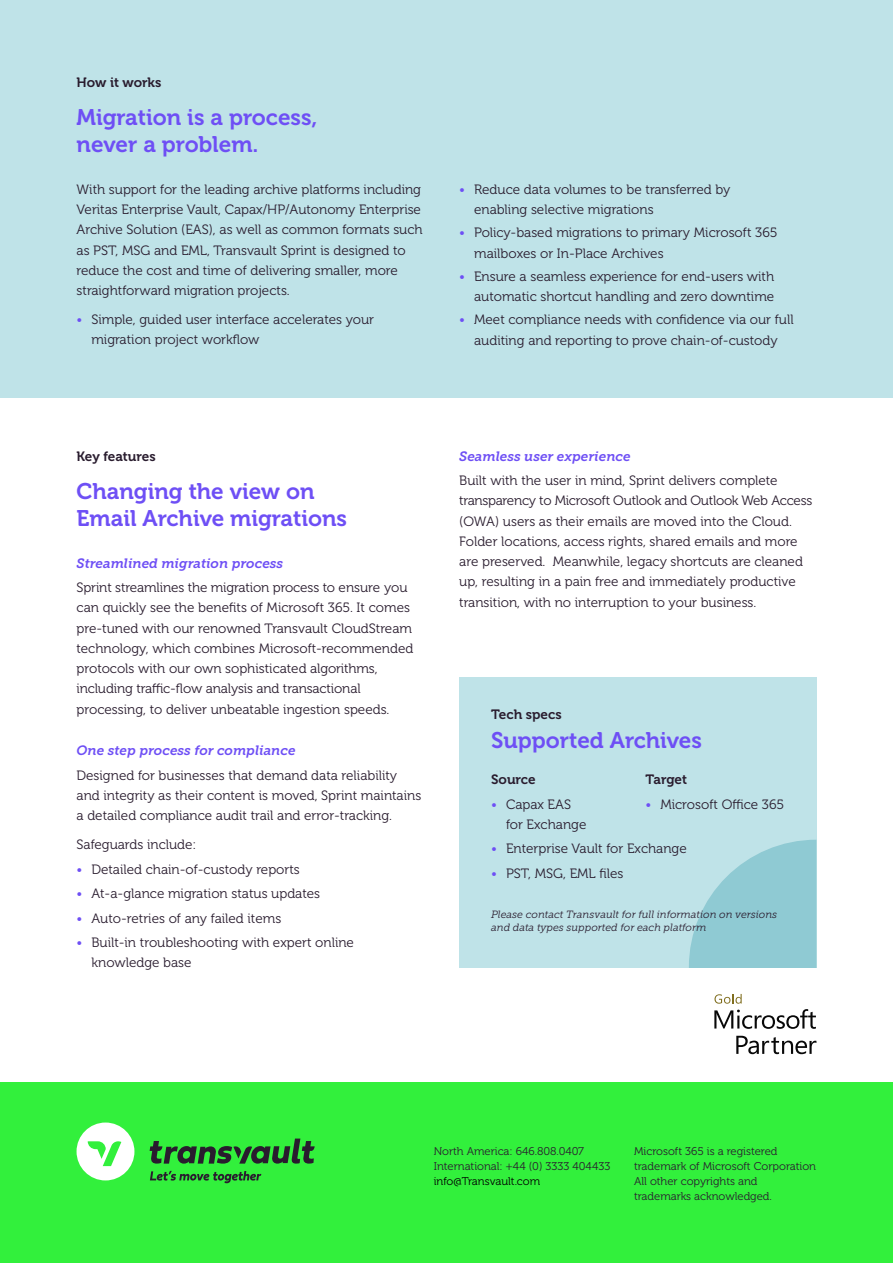
<style>
.page{position:relative;width:893px;height:1263px;background:#fff}
.page>*{position:absolute;margin:0;border:0;box-sizing:border-box;transform-origin:0 0}
.t1{font:22.5px/27px "Museo 700";color:#6e4ff5}
.t2{font:13.5px/20.2px "Museo 300";color:#291c2e}
.t3{font:italic 13.5px "Museo Slab 700";color:#6e4ff5}
.t4{font:13.5px "Museo 700";color:#291c2e}
.t5{font:11.25px/15px "Museo 300";color:#291c2e}
.t6{font:11.25px "Museo 300";color:#000}
.t7{font:italic 10.5px/13.5px "Museo Slab 300";color:#291c2e}
.s1{color:#6e4ff5}
</style>
<div class="page">
<div style="left:0;top:0;width:893px;height:397px;background:#bfe3e8"></div>
<div style="left:0;top:1083px;width:893px;height:180px;background:#32f03c"></div>
<svg style="left:77px;top:1122px;width:57px;height:58px"></svg>
<svg style="left:150px;top:1171px;width:111px;height:12px"></svg>
<svg style="left:150px;top:1138px;width:165px;height:25px"></svg>
<svg style="left:736px;top:1036px;width:80px;height:18px"></svg>
<svg style="left:714px;top:994px;width:102px;height:35px"></svg>
<div style="left:459px;top:677px;width:357px;height:290px;background:#bfe3e8"></div>
<svg style="left:689px;top:840px;width:127px;height:127px"></svg>
<p class="t4" style="left:77px;top:74px;width:86px">How it works</p>
<h1 class="t1" style="left:77px;top:104px;width:243px">Migration is a process, never a problem.</h1>
<p class="t2" style="left:77px;top:179px;width:348px">With support for the leading archive platforms including Veritas Enterprise Vault, Capax/HP/Autonomy Enterprise Archive Solution (EAS), as well as common formats such as PST, MSG and EML, Transvault Sprint is designed to reduce the cost and time of delivering smaller, more straightforward migration projects.</p>
<p class="t2" style="left:91px;top:309px;width:284px;text-indent:-15px"><span class="s1">•</span> Simple, guided user interface accelerates your migration project workflow</p>
<p class="t2" style="left:474px;top:179px;width:258px;text-indent:-15px"><span class="s1">•</span> Reduce data volumes to be transferred by enabling selective migrations</p>
<p class="t2" style="left:474px;top:223px;width:305px;text-indent:-15px"><span class="s1">•</span> Policy-based migrations to primary Microsoft 365 mailboxes or In-Place Archives</p>
<p class="t2" style="left:459px;top:266px;width:317px;text-align:right"><span class="s1">•</span> Ensure a seamless experience for end-users with automatic shortcut handling and zero downtime</p>
<p class="t2" style="left:459px;top:310px;width:336px;text-align:center"><span class="s1">•</span> Meet compliance needs with confidence via our full auditing and reporting to prove chain-of-custody</p>
<p class="t4" style="left:77px;top:448px;width:81px">Key features</p>
<h1 class="t1" style="left:77px;top:478px;width:272px">Changing the view on<br>Email Archive migrations</h1>
<p class="t3" style="left:77px;top:555px;width:208px">Streamlined migration process</p>
<p class="t2" style="left:77px;top:578px;width:338px">Sprint streamlines the migration process to ensure you can quickly see the benefits of Microsoft 365. It comes pre-tuned with our renowned Transvault CloudStream technology, which combines Microsoft-recommended protocols with our own sophisticated algorithms, including traffic-flow analysis and transactional processing, to deliver unbeatable ingestion speeds.</p>
<p class="t3" style="left:77px;top:743px;width:221px">One step process for compliance</p>
<p class="t2" style="left:77px;top:765px;width:346px">Designed for businesses that demand data reliability and integrity as their content is moved, Sprint maintains a detailed compliance audit trail and error-tracking.</p>
<p class="t2" style="left:77px;top:834px;width:121px">Safeguards include:</p>
<p class="t2" style="left:77px;top:859px;width:225px"><span class="s1">•</span> Detailed chain-of-custody reports</p>
<p class="t2" style="left:77px;top:883px;width:245px"><span class="s1">•</span> At-a-glance migration status updates</p>
<p class="t2" style="left:77px;top:908px;width:206px"><span class="s1">•</span> Auto-retries of any failed items</p>
<p class="t2" style="left:91px;top:932px;width:264px;text-indent:-15px"><span class="s1">•</span> Built-in troubleshooting with expert online knowledge base</p>
<p class="t3" style="left:459px;top:448px;width:173px">Seamless user experience</p>
<p class="t2" style="left:459px;top:471px;width:355px">Built with the user in mind, Sprint delivers complete transparency to Microsoft Outlook and Outlook Web Access (OWA) users as their emails are moved into the Cloud.<br>Folder locations, access rights, shared emails and more are preserved. Meanwhile, legacy shortcuts are cleaned up, resulting in a pain free and immediately productive transition, with no interruption to your business.</p>
<p class="t4" style="left:491px;top:707px;width:72px">Tech specs</p>
<h1 class="t1" style="left:491px;top:727px;width:212px">Supported Archives</h1>
<p class="t4" style="left:491px;top:772px;width:46px">Source</p>
<p class="t2" style="left:506px;top:794px;width:82px;text-indent:-15px"><span class="s1">•</span> Capax EAS for Exchange</p>
<p class="t2" style="left:491px;top:839px;width:197px"><span class="s1">•</span> Enterprise Vault for Exchange</p>
<p class="t2" style="left:491px;top:863px;width:134px"><span class="s1">•</span> PST, MSG, EML files</p>
<p class="t4" style="left:645px;top:772px;width:43px">Target</p>
<p class="t2" style="left:645px;top:794px;width:140px"><span class="s1">•</span> Microsoft Office 365</p>
<p class="t7" style="left:491px;top:907px;width:288px">Please contact Transvault for full information on versions and data types supported for each platform</p>
<p class="t5" style="left:434px;top:1143px;width:178px">North America: 646.808.0407<br>International: +44 (0) 3333 404433</p>
<p class="t6" style="left:434px;top:1175px;width:108px">info@Transvault.com</p>
<p class="t5" style="left:634px;top:1143px;width:183px">Microsoft 365 is a registered trademark of Microsoft Corporation<br>All other copyrights and trademarks acknowledged.</p>
</div>
